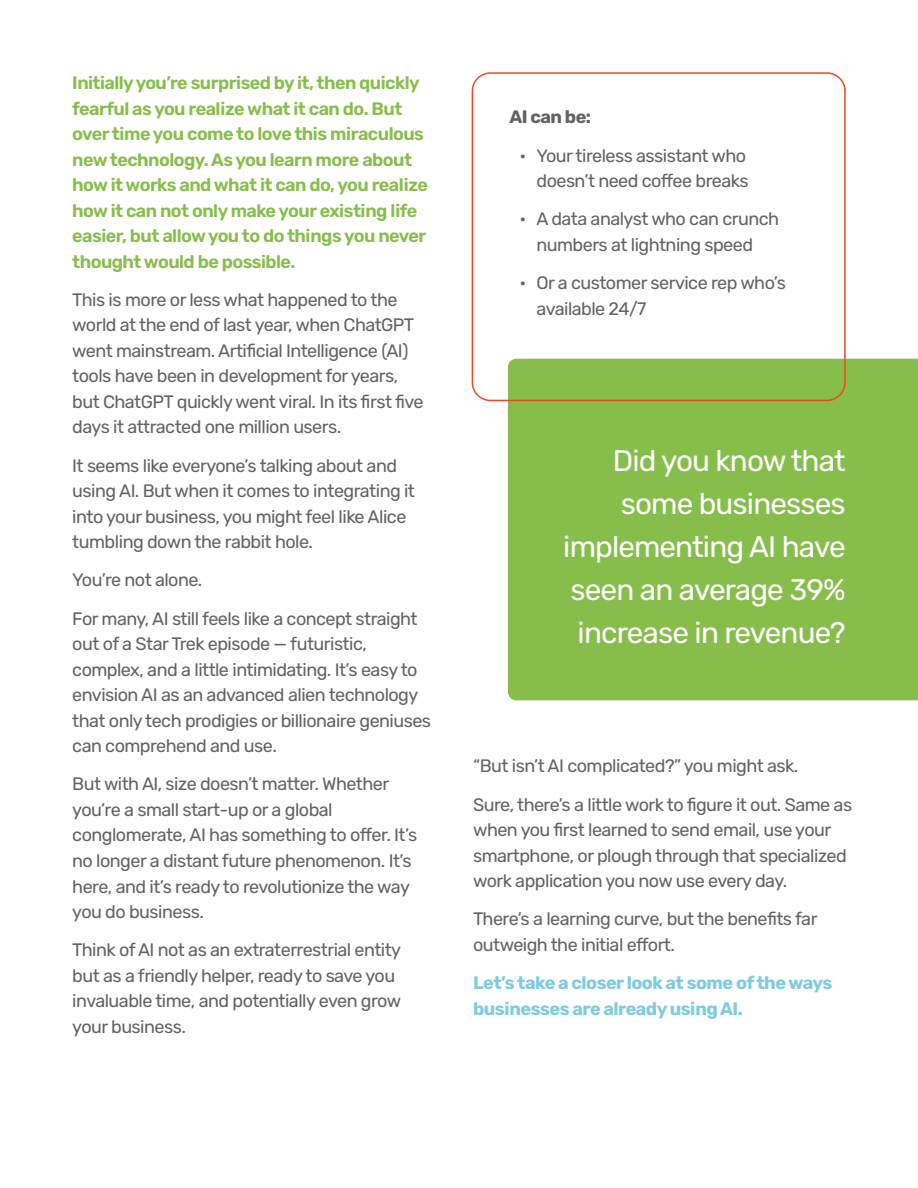
<style>
.page{position:relative;width:918px;height:1188px;background:#fff}
.page>*{position:absolute;margin:0;border:0;box-sizing:border-box;transform-origin:0 0}
.t1{font:29.7px/42.9px "Rubik";letter-spacing:-.03em;color:#fff;text-align:right}
.t2{font:18px/25.5px "Rubik";letter-spacing:-.03em;color:#646363}
.t3{font:600 18px/25.5px "Rubik";letter-spacing:-.03em;color:#87be4b}
.t4{font:700 18px/25.5px "Rubik";letter-spacing:-.03em;color:#80cbe0}
.t5{font:700 18px "Rubik";letter-spacing:-.03em;color:#646363}
</style>
<div class="page">
<div style="left:508px;top:359px;width:410px;height:341px;background:#87be4b"></div>
<div style="left:472px;top:72px;width:374px;height:329px;border:2px solid #ed4823;border-radius:18px"></div>
<p class="t3" style="left:72px;top:71px;width:357px">Initially you’re surprised by it, then quickly fearful as you realize what it can do. But over time you come to love this miraculous new technology. As you learn more about how it works and what it can do, you realize how it can not only make your existing life easier, but allow you to do things you never thought would be possible.</p>
<p class="t2" style="left:72px;top:287px;width:353px">This is more or less what happened to the world at the end of last year, when ChatGPT went mainstream. Artificial Intelligence (AI) tools have been in development for years, but ChatGPT quickly went viral. In its first five days it attracted one million users.</p>
<p class="t2" style="left:72px;top:453px;width:344px">It seems like everyone’s talking about and using AI. But when it comes to integrating it into your business, you might feel like Alice tumbling down the rabbit hole.</p>
<p class="t2" style="left:72px;top:562px;width:347px;line-height:38.2px">You’re not alone.<br>For many, AI still feels like a concept straight</p>
<p class="t2" style="left:72px;top:632px;width:360px">out of a Star Trek episode — futuristic, complex, and a little intimidating. It’s easy to envision AI as an advanced alien technology that only tech prodigies or billionaire geniuses can comprehend and use.</p>
<p class="t2" style="left:72px;top:772px;width:346px">But with AI, size doesn’t matter. Whether you’re a small start-up or a global conglomerate, AI has something to offer. It’s no longer a distant future phenomenon. It’s here, and it’s ready to revolutionize the way you do business.</p>
<p class="t2" style="left:72px;top:938px;width:330px">Think of AI not as an extraterrestrial entity but as a friendly helper, ready to save you invaluable time, and potentially even grow your business.</p>
<p class="t5" style="left:510px;top:107px;width:83px">AI can be:</p>
<p class="t2" style="left:519px;top:143px;width:231px;text-align:right">• Your tireless assistant who doesn’t need coffee breaks</p>
<p class="t2" style="left:519px;top:207px;width:261px;text-align:center">• A data analyst who can crunch numbers at lightning speed</p>
<p class="t2" style="left:537px;top:271px;width:251px;text-indent:-17px">• Or a customer service rep who’s available 24/7</p>
<h1 class="t1" style="left:563px;top:440px;width:284px">Did you know that some businesses implementing AI have seen an average 39% increase in revenue?</h1>
<p class="t2" style="left:473px;top:747px;width:381px;line-height:38.2px">“But isn’t AI complicated?” you might ask.<br>Sure, there’s a little work to figure it out. Same as</p>
<p class="t2" style="left:473px;top:818px;width:375px">when you first learned to send email, use your smartphone, or plough through that specialized work application you now use every day.</p>
<p class="t2" style="left:473px;top:907px;width:346px">There’s a learning curve, but the benefits far outweigh the initial effort.</p>
<p class="t4" style="left:473px;top:971px;width:361px">Let’s take a closer look at some of the ways businesses are already using AI.</p>
</div>
